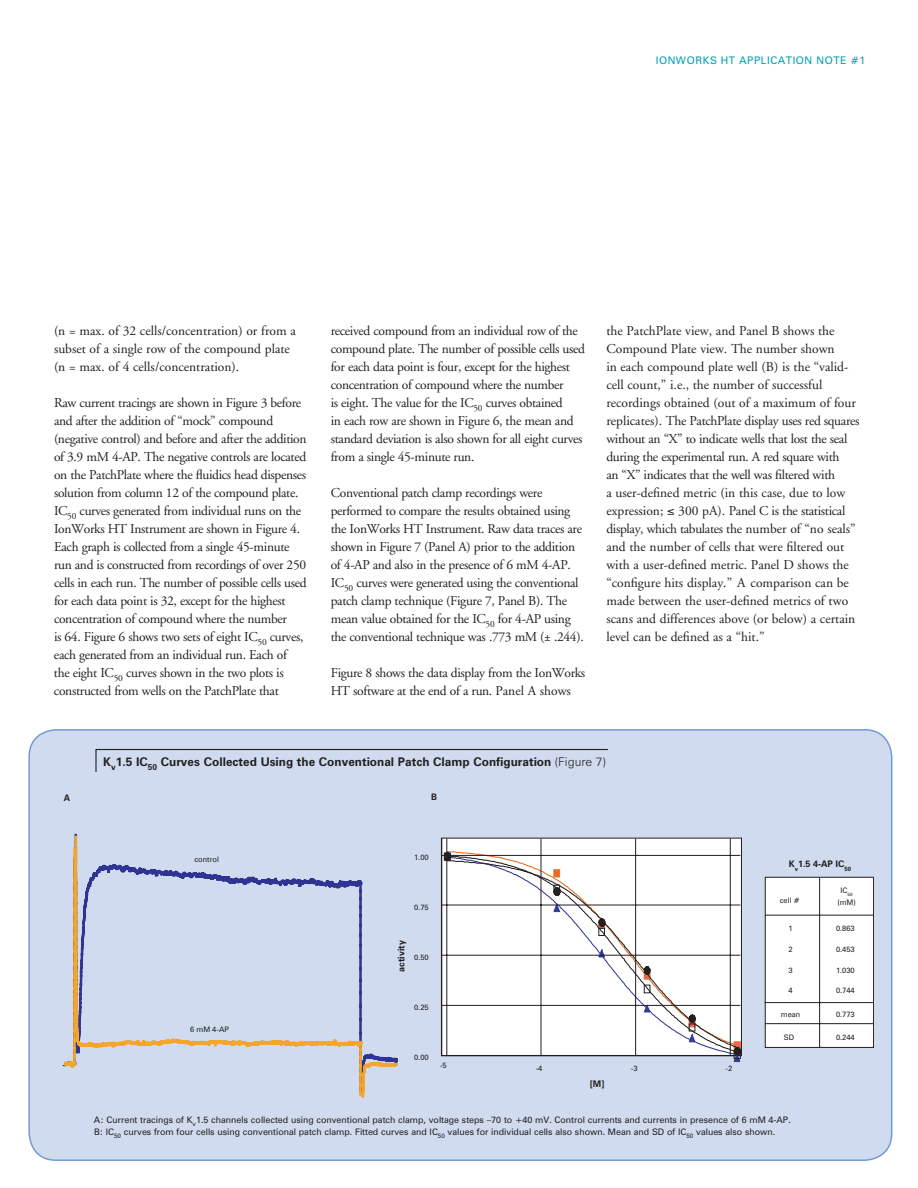
<style>
.page{position:relative;width:918px;height:1188px;background:#fff}
.page>*{position:absolute;margin:0;border:0;box-sizing:border-box;transform-origin:0 0}
.t1{font:13.5px/18px "Adobe Garamond";letter-spacing:-.025em;color:#231f20}
.t2{font:13.5px/18px "Adobe Garamond";color:#231f20}
.t3{font:700 12px "Zurich BT";color:#231f20}
.t4{font:10.5px "Zurich BT";letter-spacing:.05em;color:#00a0b0}
.t5{font:700 9.15px "Zurich BT";color:#231f20}
.t6{font:9px/11.2px "Zurich BT";color:#231f20}
.t7{font:700 9px "Zurich BT";color:#231f20}
.t8{font:7.5px/12.1px "Zurich BT";color:#231f20;text-align:center}
.s1{font-weight:300}
</style>
<div class="page">
<div style="left:29px;top:730px;width:863px;height:430px;background:#d0dbef;border-radius:27px"></div>
<svg style="left:441px;top:837px;width:301px;height:220px;background:#d6d6d7"></svg>
<svg style="left:444px;top:850px;width:297px;height:212px;background:#f4f4f4"></svg>
<hr style="left:447px;top:839px;width:1px;height:217px;background:#231f20">
<hr style="left:541px;top:839px;width:1px;height:217px;background:#231f20">
<hr style="left:635px;top:839px;width:1px;height:217px;background:#231f20">
<hr style="left:730px;top:839px;width:1px;height:217px;background:#231f20">
<hr style="left:442px;top:1005px;width:298px;height:1px;background:#231f20">
<hr style="left:442px;top:955px;width:298px;height:1px;background:#231f20">
<hr style="left:442px;top:905px;width:298px;height:1px;background:#231f20">
<hr style="left:442px;top:855px;width:298px;height:1px;background:#231f20">
<div style="left:765px;top:877px;width:109px;height:171px;background:#fff;border:1px solid #231f20"></div>
<hr style="left:819px;top:878px;width:1px;height:169px;background:#231f20">
<hr style="left:765px;top:915px;width:109px;height:1px;background:#231f20">
<hr style="left:765px;top:1002px;width:108px;height:1px;background:#231f20">
<hr style="left:765px;top:1023px;width:109px;height:1px;background:#231f20">
<svg style="left:63px;top:835px;width:335px;height:261px"></svg>
<svg style="left:95px;top:748px;width:513px;height:24px"></svg>
<p class="t4" style="left:656px;top:53px;width:138px">IONWORKS HT applicationnote</p>
<p class="t4" style="left:851px;top:53px;width:16px">#1</p>
<p class="t2" style="left:54px;top:322px;width:243px">(n = max. of 32 cells/concentration) or from a subset of a single row of the compound plate (n = max. of 4 cells/concentration).</p>
<p class="t1" style="left:54px;top:394px;width:254px">Raw current tracings are shown in Figure 3 before and after the addition of “mock” compound (negative control) and before and after the addition of 3.9 mM 4-AP. The negative controls are located on the PatchPlate where the fluidics head dispenses solution from column 12 of the compound plate.<br>IC<sub>50</sub> curves generated from individual runs on the IonWorks HT Instrument are shown in Figure 4.<br>Each graph is collected from a single 45-minute run and is constructed from recordings of over 250 cells in each run. The number of possible cells used for each data point is 32, except for the highest concentration of compound where the number<br>is 64. Figure 6 shows two sets of eight IC<sub>50</sub> curves, each generated from an individual run. Each of<br>the eight IC<sub>50</sub> curves shown in the two plots is constructed from wells on the PatchPlate that</p>
<p class="t1" style="left:331px;top:322px;width:256px">received compound from an individual row of the compound plate. The number of possible cells used for each data point is four, except for the highest concentration of compound where the number<br>is eight. The value for the IC<sub>50</sub> curves obtained<br>in each row are shown in Figure 6, the mean and standard deviation is also shown for all eight curves from a single 45-minute run.</p>
<p class="t1" style="left:331px;top:484px;width:254px">Conventional patch clamp recordings were performed to compare the results obtained using the IonWorks HT Instrument. Raw data traces are shown in Figure 7 (Panel A) prior to the addition of 4-AP and also in the presence of 6 mM 4-AP.<br>IC<sub>50</sub> curves were generated using the conventional patch clamp technique (Figure 7, Panel B). The mean value obtained for the IC<sub>50</sub> for 4-AP using the conventional technique was .773 mM (± .244).</p>
<p class="t1" style="left:331px;top:664px;width:256px">Figure 8 shows the data display from the IonWorks<br>HT software at the end of a run. Panel A shows</p>
<p class="t2" style="left:606px;top:322px;width:255px">the PatchPlate view, and Panel B shows the Compound Plate view. The number shown<br>in each compound plate well (B) is the “valid&shy;cell count,” i.e., the number of successful recordings obtained (out of a maximum of four replicates). The PatchPlate display uses red squares without an “X” to indicate wells that lost the seal during the experimental run. A red square with<br>an “X” indicates that the well was filtered with<br>a user-defined metric (in this case, due to low expression; ≤ 300 pA). Panel C is the statistical display, which tabulates the number of “no seals” and the number of cells that were filtered out with a user-defined metric. Panel D shows the “configure hits display.” A comparison can be made between the user-defined metrics of two scans and differences above (or below) a certain level can be defined as a “hit.”</p>
<p class="t3" style="left:103px;top:754px;width:504px">K<sub>v</sub>1.5 IC<sub>50</sub> Curves Collected Using the Conventional Patch Clamp Configuration <span class="s1">(Figure 7)</span></p>
<p class="t7" style="left:64px;top:792px;width:8px">A</p>
<p class="t7" style="left:431px;top:791px;width:7px">B</p>
<p class="t8" style="left:194px;top:853px;width:26px">control</p>
<p class="t8" style="left:190px;top:1023px;width:40px">6 mM 4-AP</p>
<p class="t8" style="left:414px;top:851px;width:16px">1.00</p>
<p class="t8" style="left:414px;top:902px;width:16px">0.75</p>
<p class="t5" style="left:396px;top:972px;width:33px;rotate:-90deg">activity</p>
<p class="t8" style="left:414px;top:951px;width:16px">0.50</p>
<p class="t8" style="left:414px;top:1001px;width:16px">0.25</p>
<p class="t8" style="left:414px;top:1052px;width:16px">0.00</p>
<p class="t8" style="left:440px;top:1060px;width:8px">-5</p>
<p class="t8" style="left:536px;top:1062px;width:8px">-4</p>
<p class="t8" style="left:631px;top:1062px;width:8px">-3</p>
<p class="t8" style="left:726px;top:1062px;width:8px">-2</p>
<p class="t5" style="left:590px;top:1078px;width:16px">[M]</p>
<p class="t5" style="left:789px;top:858px;width:64px">K<sub>v</sub>1.5 4-AP IC<sub>50</sub></p>
<p class="t8" style="left:780px;top:894px;width:21px">cell #</p>
<p class="t8" style="left:837px;top:885px;width:20px">IC<sub>50 </sub>(mM)</p>
<p class="t8" style="left:789px;top:922px;width:6px">1</p>
<p class="t8" style="left:789px;top:943px;width:6px">2</p>
<p class="t8" style="left:789px;top:964px;width:6px">3</p>
<p class="t8" style="left:789px;top:984px;width:6px">4</p>
<p class="t8" style="left:781px;top:1008px;width:21px">mean</p>
<p class="t8" style="left:784px;top:1031px;width:12px">SD</p>
<p class="t8" style="left:836px;top:922px;width:20px">0.863</p>
<p class="t8" style="left:836px;top:943px;width:20px">0.453</p>
<p class="t8" style="left:836px;top:964px;width:20px">1.030</p>
<p class="t8" style="left:836px;top:984px;width:20px">0.744</p>
<p class="t8" style="left:836px;top:1008px;width:20px">0.773</p>
<p class="t8" style="left:836px;top:1031px;width:20px">0.244</p>
<p class="t6" style="left:94px;top:1115px;width:698px">A: Current tracings of K<sub>v</sub>1.5 channels collected using conventional patch clamp, voltage steps –70 to +40 mV. Control currents and currents in presence of 6 mM 4-AP.<br>B: IC<sub>50</sub> curves from four cells using conventional patch clamp. Fitted curves and IC<sub>50</sub> values for individual cells also shown. Mean and SD of IC<sub>50</sub> values also shown.</p>
</div>
